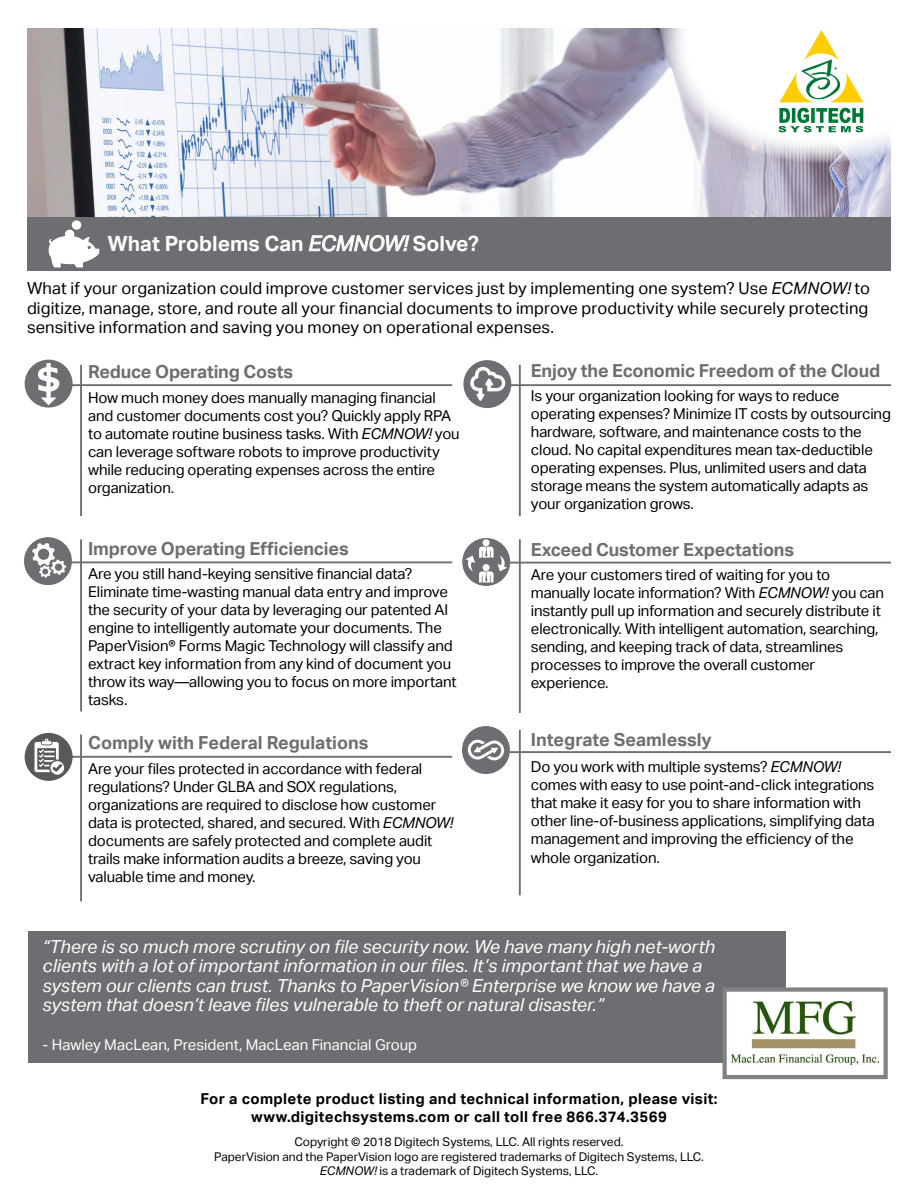
<style>
.page{position:relative;width:918px;height:1188px;background:#fff}
.page>*{position:absolute;margin:0;border:0;box-sizing:border-box;transform-origin:0 0}
.t1{font:700 21px "Aktiv Grotesk";color:#fff}
.t2{font:italic 18px/19.5px "Aktiv Grotesk";color:#fff}
.t3{font:700 18px "Aktiv Grotesk";letter-spacing:-.01em;color:#6d6e71}
.t4{font:16.5px/19.8px "Aktiv Grotesk";letter-spacing:.005em;color:#000;text-align:justify}
.t5{font:15px/18px "Aktiv Grotesk";letter-spacing:-.01em;color:#000}
.t6{font:700 15px/18px "Aktiv Grotesk";letter-spacing:.025em;color:#000;text-align:center}
.t7{font:15px "Aktiv Grotesk";color:#fff}
.t8{font:12px/14.4px "Aktiv Grotesk";color:#000;text-align:center}
.s1{font-weight:400;font-style:italic}
.s2{font-style:italic}
</style>
<div class="page">
<img style="left:27px;top:28px;width:864px;height:189px">
<div style="left:27px;top:217px;width:864px;height:54px;background:#6d6e71"></div>
<svg style="left:308px;top:235px;width:102px;height:17px"></svg>
<svg style="left:663px;top:28px;width:228px;height:135px"></svg>
<svg style="left:48px;top:235px;width:51px;height:33px"></svg>
<div style="left:73px;top:222px;width:7px;height:7px;background:#fff;border-radius:50%"></div>
<div style="left:72px;top:220px;width:9px;height:10px;border:2px solid #fff;border-radius:50%"></div>
<div style="left:66px;top:231px;width:7px;height:7px;background:#fff;border-radius:50%"></div>
<div style="left:65px;top:230px;width:9px;height:9px;border:2px solid #fff;border-radius:50%"></div>
<hr style="left:80px;top:365px;width:2px;height:151px;background:#6d6e71">
<hr style="left:71px;top:384px;width:381px;height:2px;background:#6d6e71">
<hr style="left:80px;top:734px;width:2px;height:167px;background:#6d6e71">
<hr style="left:71px;top:756px;width:381px;height:2px;background:#6d6e71">
<hr style="left:80px;top:539px;width:2px;height:172px;background:#6d6e71">
<hr style="left:71px;top:561px;width:381px;height:2px;background:#6d6e71">
<hr style="left:519px;top:365px;width:2px;height:151px;background:#6d6e71">
<hr style="left:510px;top:384px;width:381px;height:2px;background:#6d6e71">
<hr style="left:519px;top:539px;width:2px;height:174px;background:#6d6e71">
<hr style="left:510px;top:562px;width:381px;height:2px;background:#6d6e71">
<div style="left:462px;top:726px;width:48px;height:48px;background:#6d6e71;border-radius:50%"></div>
<svg style="left:468px;top:740px;width:36px;height:20px"></svg>
<hr style="left:519px;top:730px;width:2px;height:165px;background:#6d6e71">
<hr style="left:510px;top:751px;width:381px;height:2px;background:#6d6e71">
<div style="left:29px;top:931px;width:757px;height:132px;background:#6d6e71"></div>
<div style="left:725px;top:990px;width:161px;height:87px;background:#fff"></div>
<img style="left:731px;top:1002px;width:147px;height:63px">
<div style="left:723px;top:987px;width:165px;height:92px;border:4px solid #808285"></div>
<svg style="left:462px;top:538px;width:48px;height:48px"></svg>
<div style="left:24px;top:537px;width:48px;height:48px;background:#6d6e71;border-radius:50%"></div>
<svg style="left:32px;top:543px;width:34px;height:35px"></svg>
<div style="left:463px;top:360px;width:48px;height:48px;background:#6d6e71;border-radius:50%"></div>
<div style="left:25px;top:360px;width:48px;height:48px;background:#6d6e71;border-radius:50%"></div>
<svg style="left:38px;top:363px;width:21px;height:42px"></svg>
<svg style="left:470px;top:367px;width:35px;height:34px"></svg>
<div style="left:483px;top:539px;width:7px;height:7px;background:#fff;border-radius:50%"></div>
<svg style="left:466px;top:547px;width:41px;height:35px"></svg>
<div style="left:25px;top:733px;width:48px;height:48px;background:#58595b;border-radius:50%"></div>
<svg style="left:50px;top:760px;width:15px;height:15px"></svg>
<div style="left:49px;top:760px;width:17px;height:16px;border:2px solid #58595b;border-radius:50%"></div>
<svg style="left:35px;top:738px;width:27px;height:34px"></svg>
<h1 class="t1" style="left:108px;top:231px;width:373px">What Problems Can <span class="s1">ECMNOW!</span> Solve?</h1>
<p class="t4" style="left:27px;top:278px;width:845px">What if your organization could improve customer services just by implementing one system? Use <span class="s2">ECMNOW!</span> to digitize, manage, store, and route all your financial documents to improve productivity while securely protecting sensitive information and saving you money on operational expenses.</p>
<p class="t3" style="left:531px;top:360px;width:351px">Enjoy the Economic Freedom of the Cloud</p>
<p class="t5" style="left:531px;top:387px;width:362px">Is your organization looking for ways to reduce operating expenses? Minimize IT costs by outsourcing hardware, software, and maintenance costs to the cloud. No capital expenditures mean tax-deductible operating expenses. Plus, unlimited users and data storage means the system automatically adapts as your organization grows.</p>
<p class="t3" style="left:531px;top:539px;width:265px">Exceed Customer Expectations</p>
<p class="t5" style="left:531px;top:566px;width:355px">Are your customers tired of waiting for you to manually locate information? With <span class="s2">ECMNOW!</span> you can instantly pull up information and securely distribute it electronically. With intelligent automation, searching, sending, and keeping track of data, streamlines processes to improve the overall customer experience.</p>
<p class="t3" style="left:88px;top:361px;width:206px">Reduce Operating Costs</p>
<p class="t5" style="left:88px;top:388px;width:373px">How much money does manually managing financial and customer documents cost you? Quickly apply RPA to automate routine business tasks. With <span class="s2">ECMNOW!</span> you can leverage software robots to improve productivity while reducing operating expenses across the entire organization.</p>
<p class="t3" style="left:88px;top:538px;width:262px">Improve Operating Efficiencies</p>
<p class="t5" style="left:88px;top:565px;width:370px">Are you still hand-keying sensitive financial data?<br>Eliminate time-wasting manual data entry and improve the security of your data by leveraging our patented AI engine to intelligently automate your documents. The PaperVision® Forms Magic Technology will classify and extract key information from any kind of document you throw its way—allowing you to focus on more important tasks.</p>
<p class="t3" style="left:88px;top:733px;width:282px">Comply with Federal Regulations</p>
<p class="t5" style="left:88px;top:760px;width:367px">Are your files protected in accordance with federal regulations? Under GLBA and SOX regulations, organizations are required to disclose how customer data is protected, shared, and secured. With <span class="s2">ECMNOW! </span>documents are safely protected and complete audit trails make information audits a breeze, saving you valuable time and money.</p>
<p class="t3" style="left:531px;top:729px;width:182px">Integrate Seamlessly</p>
<p class="t5" style="left:531px;top:757px;width:345px">Do you work with multiple systems? <span class="s2">ECMNOW! </span>comes with easy to use point-and-click integrations that make it easy for you to share information with other line-of-business applications, simplifying data management and improving the efficiency of the</p>
<p class="t5" style="left:531px;top:849px;width:130px">whole organization.</p>
<p class="t2" style="left:43px;top:937px;width:674px">“There is so much more scrutiny on file security now. We have many high net-worth clients with a lot of important information in our files. It’s important that we have a system our clients can trust. Thanks to PaperVision® Enterprise we know we have a system that doesn’t leave files vulnerable to theft or natural disaster.”</p>
<p class="t7" style="left:43px;top:1036px;width:376px">- Hawley MacLean, President, MacLean Financial Group</p>
<p class="t6" style="left:200px;top:1090px;width:519px">For a complete product listing and technical information, please visit: www.digitechsystems.com or call toll free 866.374.3569</p>
<p class="t8" style="left:214px;top:1135px;width:491px">Copyright © 2018 Digitech Systems, LLC. All rights reserved.<br>PaperVision and the PaperVision logo are registered trademarks of Digitech Systems, LLC.<br><span class="s2">ECMNOW!</span> is a trademark of Digitech Systems, LLC.</p>
</div>
